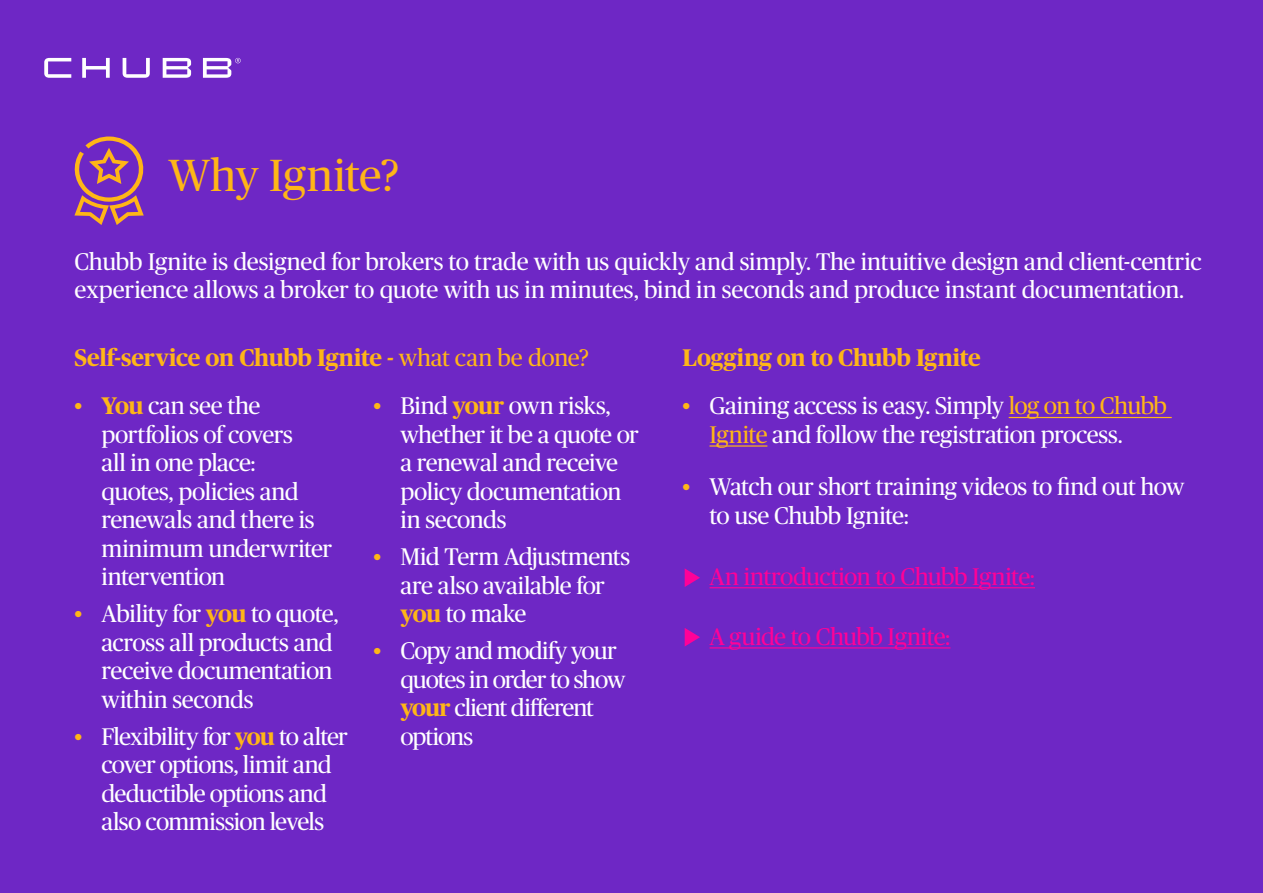
<style>
.page{position:relative;width:1263px;height:893px;background:#6e27c5}
.page>*{position:absolute;margin:0;border:0;box-sizing:border-box;transform-origin:0 0}
.t1{font:45px "Chubb Publico";color:#ffb617}
.t2{font:24px/28.5px "Chubb Publico";letter-spacing:-.02em;color:#fff}
.t3{font:700 24px "Chubb Publico";letter-spacing:-.01em;color:#ffb617}
.t4{font:24px/28.5px "Chubb Publico";letter-spacing:-.045em;color:#fff}
.t5{font:24px "Chubb Publico";letter-spacing:-.02em;color:#ff0198}
.s1{font-weight:400}
.s2{font-weight:700;color:#ffb617}
.s3{color:#ffb617}
</style>
<div class="page">
<svg style="left:44px;top:58px;width:197px;height:20px"></svg>
<hr style="left:1009px;top:417px;width:163px;height:1px;background:#ffb617">
<hr style="left:709px;top:445px;width:58px;height:2px;background:#ffb617">
<hr style="left:709px;top:587px;width:326px;height:1px;background:#ff0198">
<hr style="left:709px;top:647px;width:241px;height:1px;background:#ff0198">
<svg style="left:74px;top:136px;width:70px;height:89px"></svg>
<svg style="left:685px;top:568px;width:15px;height:19px"></svg>
<svg style="left:685px;top:628px;width:15px;height:18px"></svg>
<h1 class="t1" style="left:168px;top:143px;width:232px">Why Ignite?</h1>
<p class="t2" style="left:74px;top:246px;width:1128px">Chubb Ignite is designed for brokers to trade with us quickly and simply. The intuitive design and client-centric experience allows a broker to quote with us in minutes, bind in seconds and produce instant documentation.</p>
<h2 class="t3" style="left:74px;top:340px;width:516px">Self-service on Chubb Ignite - <span class="s1">what can be done?</span></h2>
<p class="t2" style="left:101px;top:390px;width:232px;text-indent:-27px"><span class="s2">• You</span> can see the portfolios of covers<br>all in one place: quotes, policies and renewals and there is minimum underwriter intervention</p>
<p class="t2" style="left:101px;top:598px;width:239px;text-indent:-27px"><span class="s2">•</span> Ability for <span class="s2">you</span> to quote, across all products and receive documentation within seconds</p>
<p class="t2" style="left:74px;top:721px;width:275px;text-align:center"><span class="s2">•</span> Flexibility for <span class="s2">you</span> to alter cover options, limit and deductible options and<br>also commission levels</p>
<p class="t2" style="left:400px;top:390px;width:240px;text-indent:-27px"><span class="s2">•</span> Bind <span class="s2">your</span> own risks, whether it be a quote or a renewal and receive policy documentation in seconds</p>
<p class="t2" style="left:400px;top:541px;width:231px;text-indent:-27px"><span class="s2">•</span> Mid Term Adjustments are also available for <span class="s2">you</span> to make</p>
<p class="t4" style="left:400px;top:635px;width:226px;text-indent:-27px"><span class="s2">•</span> Copy and modify your quotes in order to show <span class="s2">your</span> client diferent options</p>
<h2 class="t3" style="left:682px;top:340px;width:300px">Logging on to Chubb Ignite</h2>
<p class="t2" style="left:709px;top:390px;width:459px;text-indent:-27px"><span class="s2">•</span> Gaining access is easy. Simply <span class="s3">log on to Chubb<br>Ignite</span> and follow the registration process.</p>
<p class="t2" style="left:709px;top:471px;width:476px;text-indent:-27px"><span class="s2">•</span> Watch our short training videos to fnd out how to use Chubb Ignite:</p>
<p class="t5" style="left:709px;top:559px;width:327px">An introduction to Chubb Ignite:</p>
<p class="t5" style="left:709px;top:620px;width:242px">A guide to Chubb Ignite:</p>
</div>
